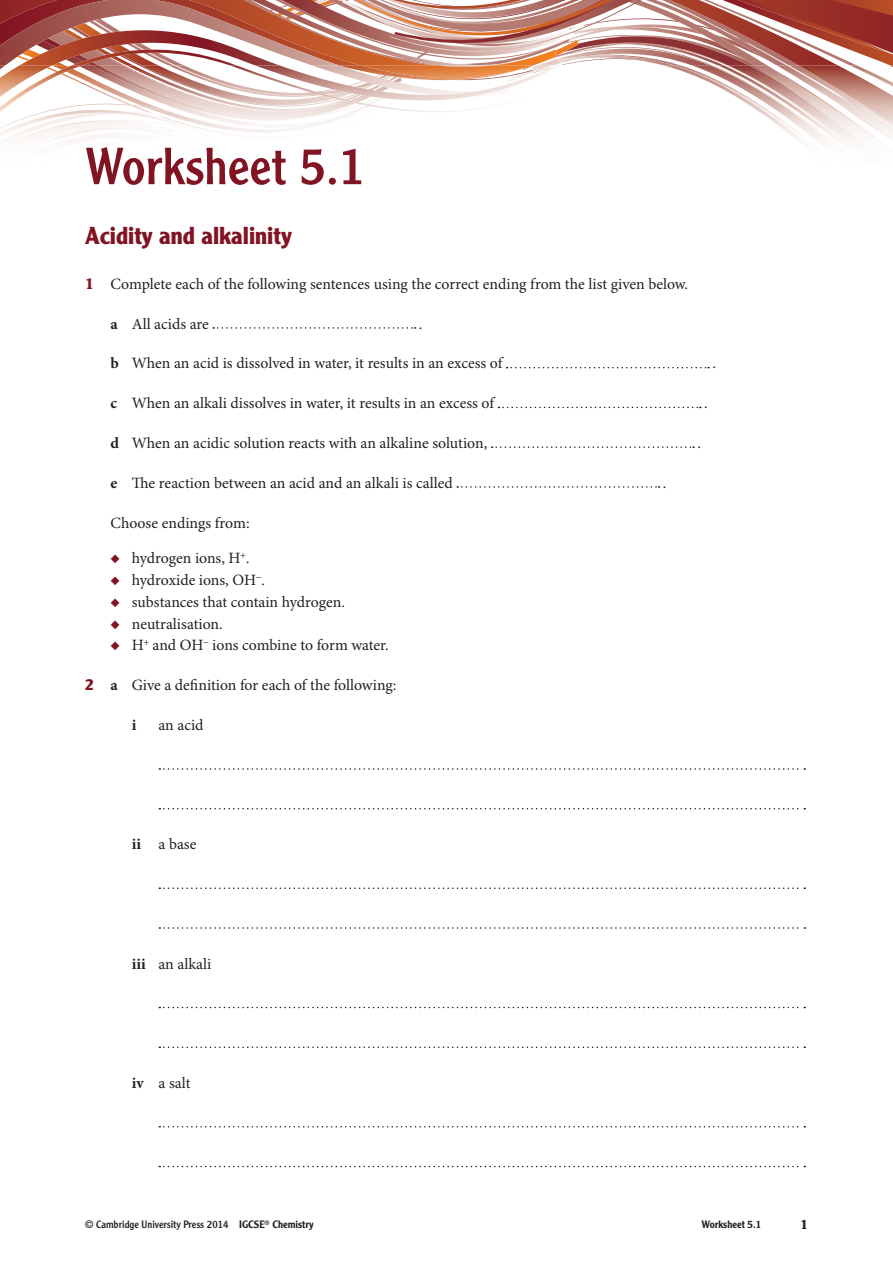
<style>
.page{position:relative;width:893px;height:1263px;background:#fff}
.page>*{position:absolute;margin:0;border:0;box-sizing:border-box;transform-origin:0 0}
.t1{font:51px "Clearface Gothic LT Std";color:#811423}
.t2{font:700 24px "Clearface Gothic LT Std";color:#811423}
.t3{font:15.75px "Minion Pro";color:#231f20}
.t4{font:700 15.75px "Minion Pro";color:#231f20}
.t5{font:700 13.5px "Clearface Gothic LT Std";color:#231f20}
.t6{font:10.5px "Clearface Gothic LT Std";color:#231f20}
.t7{font:500 10.5px "Clearface Gothic LT Std";color:#231f20}
.s1{font-family:"Clearface Gothic LT Std";font-weight:700;color:#811423}
.s2{font-weight:700}
.s3{color:#811423}
.s4{font-weight:500}
</style>
<div class="page">
<img style="left:700px;top:78px;width:10px;height:5px">
<img style="left:710px;top:78px;width:19px;height:15px">
<img style="left:729px;top:78px;width:25px;height:30px">
<img style="left:754px;top:78px;width:139px;height:64px">
<img style="left:850px;top:78px;width:43px;height:9px">
<svg style="left:0;top:0;width:893px;height:78px"></svg>
<img style="left:527px;top:66px;width:33px;height:15px">
<img style="left:0;top:66px;width:527px;height:56px">
<img style="left:211px;top:120px;width:17px;height:15px">
<img style="left:0;top:110px;width:211px;height:31px">
<img style="left:0;top:104px;width:171px;height:25px">
<svg style="left:213px;top:327px;width:203px;height:2px"></svg>
<svg style="left:507px;top:367px;width:202px;height:1px"></svg>
<svg style="left:498px;top:407px;width:203px;height:1px"></svg>
<svg style="left:492px;top:446px;width:202px;height:2px"></svg>
<svg style="left:457px;top:486px;width:203px;height:2px"></svg>
<svg style="left:159px;top:768px;width:646px;height:2px"></svg>
<svg style="left:159px;top:808px;width:646px;height:1px"></svg>
<svg style="left:159px;top:887px;width:646px;height:2px"></svg>
<svg style="left:159px;top:927px;width:646px;height:2px"></svg>
<svg style="left:159px;top:1007px;width:646px;height:1px"></svg>
<svg style="left:159px;top:1046px;width:646px;height:2px"></svg>
<svg style="left:159px;top:1126px;width:646px;height:1px"></svg>
<svg style="left:159px;top:1166px;width:646px;height:1px"></svg>
<p class="t1" style="left:85px;top:148px;width:282px">Worksheet 5.1</p>
<p class="t2" style="left:85px;top:227px;width:208px">Acidity and alkalinity</p>
<p class="t3" style="left:85px;top:278px;width:605px"><span class="s1">1</span> Complete each of the following sentences using the correct ending from the list given below.</p>
<p class="t3" style="left:111px;top:317px;width:100px"><span class="s2">a</span> All acids are</p>
<p class="t3" style="left:419px;top:317px;width:5px">.</p>
<p class="t3" style="left:111px;top:357px;width:393px"><span class="s2">b</span> When an acid is dissolved in water, it results in an excess of</p>
<p class="t3" style="left:712px;top:357px;width:5px">.</p>
<p class="t3" style="left:111px;top:397px;width:385px"><span class="s2">c</span> When an alkali dissolves in water, it results in an excess of</p>
<p class="t3" style="left:704px;top:397px;width:5px">.</p>
<p class="t3" style="left:111px;top:437px;width:378px"><span class="s2">d</span> When an acidic solution reacts with an alkaline solution,</p>
<p class="t3" style="left:697px;top:437px;width:5px">.</p>
<p class="t3" style="left:111px;top:476px;width:344px"><span class="s2">e</span> The reaction between an acid and an alkali is called</p>
<p class="t3" style="left:663px;top:476px;width:5px">.</p>
<p class="t3" style="left:111px;top:517px;width:141px">Choose endings from:</p>
<p class="t3" style="left:111px;top:552px;width:132px"><span class="s3">◆</span> hydrogen ions, H</p>
<p class="t3" style="left:111px;top:574px;width:152px"><span class="s3">◆</span> hydroxide ions, OH−</p>
<p class="t3" style="left:111px;top:596px;width:236px"><span class="s3">◆</span> substances that contain hydrogen.</p>
<p class="t3" style="left:111px;top:617px;width:114px"><span class="s3">◆</span> neutralisation.</p>
<p class="t3" style="left:111px;top:639px;width:280px"><span class="s3">◆</span> H and OH− ions combine to form water.</p>
<p class="t3" style="left:85px;top:679px;width:313px"><span class="s1">2</span> <span class="s2">a</span> Give a definition for each of the following:</p>
<p class="t4" style="left:132px;top:719px;width:6px">i</p>
<p class="t3" style="left:159px;top:719px;width:47px">an acid</p>
<p class="t3" style="left:132px;top:838px;width:66px"><span class="s2">ii</span> a base</p>
<p class="t3" style="left:132px;top:957px;width:81px"><span class="s2">iii</span> an alkali</p>
<p class="t3" style="left:132px;top:1076px;width:60px"><span class="s2">iv</span> a salt</p>
<p class="t6" style="left:85px;top:1221px;width:230px">© Cambridge University Press 2014 <span class="s4">IGCSE</span><sup>®</sup> <span class="s4">Chemistry</span></p>
<p class="t7" style="left:701px;top:1221px;width:61px">Worksheet 5.1</p>
<p class="t5" style="left:800px;top:1219px;width:9px">1</p>
</div>
